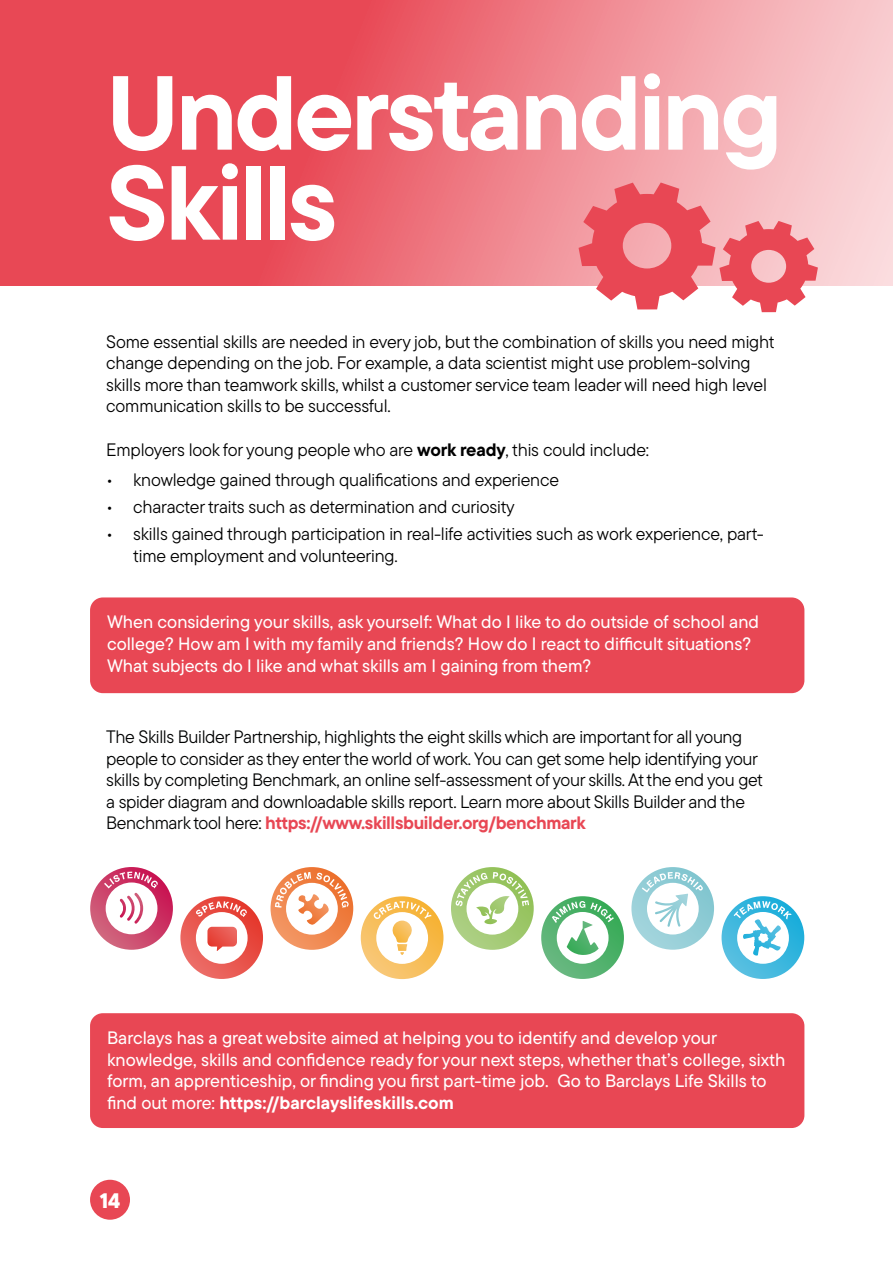
<style>
.page{position:relative;width:893px;height:1263px;background:#fff}
.page>*{position:absolute;margin:0;border:0;box-sizing:border-box;transform-origin:0 0}
.t1{font:700 105px/90px "TT Commons Pro";letter-spacing:-.03em;color:#fff}
.t2{font:800 21px "TT Commons Pro";color:#fff}
.t3{font:18px/21.6px "TT Commons Pro";letter-spacing:-.01em;color:#000}
.t4{font:500 18px/21.6px "TT Commons Pro";color:#fff}
.t5{font:18px/21.6px "TT Commons Pro";letter-spacing:-.02em;color:#010202}
.s1{font-weight:700}
.s2{font-weight:700;color:#e84754}
.s3{color:#020203}
</style>
<div class="page">
<svg style="left:0;top:0;width:893px;height:286px;background:#ed727c"></svg>
<div style="left:90px;top:597px;width:714px;height:96px;background:#e84754;border-radius:13px"></div>
<div style="left:90px;top:1013px;width:714px;height:115px;background:#e84754;border-radius:13px"></div>
<div style="left:90px;top:1180px;width:40px;height:40px;background:#e84754;border-radius:50%"></div>
<svg style="left:541px;top:896px;width:83px;height:83px;background:#5ab474"></svg>
<div style="left:557px;top:912px;width:51px;height:52px;background:#fff;border-radius:50%"></div>
<svg style="left:552px;top:901px;width:62px;height:54px"></svg>
<svg style="left:361px;top:896px;width:82px;height:83px;background:#f7bf5e"></svg>
<div style="left:376px;top:912px;width:52px;height:52px;background:#fff;border-radius:50%"></div>
<svg style="left:373px;top:901px;width:59px;height:54px"></svg>
<svg style="left:631px;top:867px;width:83px;height:83px;background:#99d0d8"></svg>
<div style="left:647px;top:883px;width:52px;height:51px;background:#fff;border-radius:50%"></div>
<svg style="left:642px;top:872px;width:61px;height:55px"></svg>
<svg style="left:90px;top:867px;width:83px;height:83px;background:#ce496f"></svg>
<div style="left:106px;top:882px;width:51px;height:52px;background:#fff;border-radius:50%"></div>
<svg style="left:104px;top:872px;width:54px;height:52px"></svg>
<svg style="left:271px;top:867px;width:82px;height:83px"></svg>
<div style="left:286px;top:883px;width:52px;height:52px;background:#fff;border-radius:50%"></div>
<svg style="left:275px;top:872px;width:74px;height:53px"></svg>
<svg style="left:180px;top:896px;width:83px;height:83px;background:#e95a52"></svg>
<svg style="left:196px;top:901px;width:51px;height:16px"></svg>
<div style="left:196px;top:912px;width:52px;height:52px;background:#fff;border-radius:50%"></div>
<svg style="left:207px;top:927px;width:30px;height:24px"></svg>
<svg style="left:451px;top:867px;width:83px;height:83px"></svg>
<div style="left:466px;top:883px;width:52px;height:52px;background:#fff;border-radius:50%"></div>
<svg style="left:455px;top:872px;width:74px;height:52px"></svg>
<svg style="left:721px;top:896px;width:83px;height:83px;background:#44badf"></svg>
<div style="left:737px;top:912px;width:52px;height:52px;background:#fff;border-radius:50%"></div>
<svg style="left:734px;top:901px;width:58px;height:55px"></svg>
<svg style="left:579px;top:182px;width:239px;height:130px;background:#f08b93"></svg>
<h1 class="t1" style="left:106px;top:67px;width:678px">Understanding<br>Skills</h1>
<p class="t3" style="left:106px;top:331px;width:670px">Some essential skills are needed in every job, but the combination of skills you need might change depending on the job. For example, a data scientist might use problem-solving skills more than teamwork skills, whilst a customer service team leader will need high level communication skills to be successful.</p>
<p class="t3" style="left:106px;top:439px;width:544px">Employers look for young people who are <span class="s1">work ready</span>, this could include:</p>
<p class="t3" style="left:106px;top:469px;width:454px">• knowledge gained through qualifications and experience</p>
<p class="t3" style="left:106px;top:496px;width:410px">• character traits such as determination and curiosity</p>
<p class="t3" style="left:133px;top:523px;width:632px;text-indent:-27px">• skills gained through participation in real-life activities such as work experience, part&shy;time employment and volunteering.</p>
<p class="t4" style="left:107px;top:611px;width:654px">When considering your skills, ask yourself: What do I like to do outside of school and college? How am I with my family and friends? How do I react to difficult situations?<br>What subjects do I like and what skills am I gaining from them?</p>
<p class="t5" style="left:106px;top:726px;width:658px">The Skills Builder Partnership, highlights the eight skills which are important for all young people to consider as they enter the world of work. You can get some help identifying your skills by completing Benchmark, an online self-assessment of your skills. At the end you get a spider diagram and downloadable skills report. Learn more about Skills Builder and the Benchmark tool here: <span class="s2">https://www.skillsbuilder.org/benchmark</span></p>
<p class="t4" style="left:107px;top:1027px;width:680px">Barclays has a great website aimed at helping you to identify and develop your knowledge, skills and confidence ready for your next steps, whether that’s college, sixth form, an apprenticeship, or finding you first part-time job. Go to Barclays Life Skills to find out more: <span class="s1">https://barclayslifeskills.com</span></p>
<p class="t2" style="left:100px;top:1184px;width:22px">1 4<span class="s3">46</span></p>
</div>
